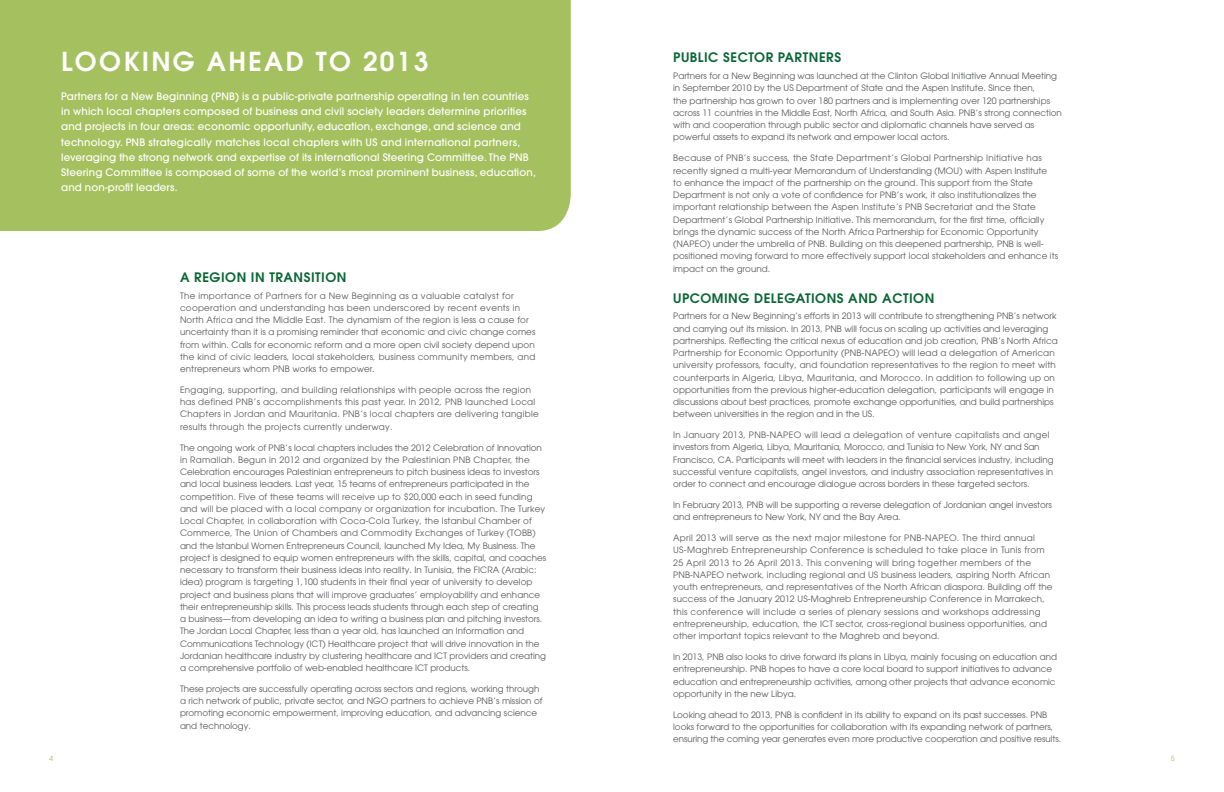
<style>
.page{position:relative;width:1224px;height:792px;background:#fff}
.page>*{position:absolute;margin:0;border:0;box-sizing:border-box;transform-origin:0 0}
.t1{font:600 26px "Avant Garde";letter-spacing:.09em;color:#fff}
.t2{font:600 13px "Avant Garde";letter-spacing:.04em;color:#0b6636}
.t3{font:500 10.2px/15.3px "Avant Garde";letter-spacing:.01em;color:#fff}
.t4{font:8.8px/12.3px "Avant Garde";letter-spacing:.005em;color:#57585a}
.t5{font:8.8px/12.2px "Avant Garde";letter-spacing:.03em;color:#57585a}
.t6{font:7px "Avant Garde";color:#a5c15f}
</style>
<div class="page">
<div style="left:0;top:0;width:571px;height:231px;background:#a5c15f"></div>
<h1 class="t1" style="left:61px;top:45px;width:369px">LOOKING AHEAD TO 2013</h1>
<p class="t3" style="left:61px;top:88px;width:162px">Partners for a New Beginning (PNB</p>
<p class="t3" style="left:61px;top:88px;width:469px;text-indent:174px">) is a public-private partnership operating in ten countries in which local chapters composed of business and civil society leaders determine priorities and projects in four areas: economic opportunity, education, exchange, and science and technology. PNB</p>
<p class="t3" style="left:61px;top:134px;width:476px;text-indent:87px">strategically matches local chapters with US and international partners, leveraging the strong network and expertise of its international Steering Committee. The PNB Steering Committee is composed of some of the world’s most prominent business, education, and non-profit leaders.</p>
<h2 class="t2" style="left:180px;top:269px;width:24px">A REGION</h2>
<h2 class="t2" style="left:251px;top:269px;width:28px">IN TRANSITION</h2>
<p class="t4" style="left:180px;top:289px;width:357px">The importance of Partners for a New Beginning as a valuable catalyst for cooperation and understanding has been underscored by recent events in North Africa and the Middle East. The dynamism of the region is less a cause for uncertainty than it is a promising reminder that economic and civic change comes from within. Calls for economic reform and a more open civil society depend upon the kind of civic leaders, local stakeholders, business community members, and entrepreneurs whom PNB works to empower.</p>
<p class="t5" style="left:180px;top:384px;width:360px">Engaging, supporting, and building relationships with people across the region has defined PNB’s accomplishments this past year. In 2012, PNB launched Local Chapters in Jordan and Mauritania. PNB’s local chapters are delivering tangible results through the projects currently underway.</p>
<p class="t4" style="left:180px;top:441px;width:368px">The ongoing work of PNB’s local chapters includes the 2012 Celebration of Innovation in Ramallah. Begun in 2012 and organized by the Palestinian PNB Chapter, the Celebration encourages Palestinian entrepreneurs to pitch business ideas to investors and local business leaders. Last year, 15 teams of entrepreneurs participated in the competition. Five of these teams will receive up to $20,000 each in seed funding and will be placed with a local company or organization for incubation. The Turkey Local Chapter, in collaboration with Coca-Cola Turkey, the Istanbul Chamber of Commerce, The Union of Chambers and Commodity Exchanges of Turkey (TOBB) and the Istanbul Women Entrepreneurs Council, launched My Idea, My Business. The project is designed to equip women entrepreneurs with the skills, capital, and coaches necessary to transform their business ideas into reality. In Tunisia, the FICRA (Arabic: idea) program is targeting 1,100 students in their final year of university to develop project and business plans that will improve graduates’ employability and enhance their entrepreneurship skills. This process leads students through each step of creating a business—from developing an idea to writing a business plan and pitching investors.<br>The Jordan Local Chapter, less than a year old, has launched an Information and Communications Technology (ICT) Healthcare project that will drive innovation in the Jordanian healthcare industry by clustering healthcare and ICT providers and creating a comprehensive portfolio of web-enabled healthcare ICT products.</p>
<p class="t4" style="left:180px;top:683px;width:364px">These projects are successfully operating across sectors and regions, working through a rich network of public, private sector, and NGO partners to achieve PNB’s mission of promoting economic empowerment, improving education, and advancing science and technology.</p>
<h2 class="t2" style="left:673px;top:49px;width:85px">PUBLIC SECTOR</h2>
<h2 class="t2" style="left:778px;top:49px;width:16px">PARTNERS</h2>
<p class="t4" style="left:673px;top:70px;width:390px">Partners for a New Beginning was launched at the Clinton Global Initiative Annual Meeting in September 2010 by the US Department of State and the Aspen Institute. Since then,<br>the partnership has grown to over 180 partners and is implementing over 120 partnerships across 11 countries in the Middle East, North Africa, and South Asia. PNB’s strong connection with and cooperation through public sector and diplomatic channels have served as powerful assets to expand its network and empower local actors.</p>
<p class="t4" style="left:673px;top:152px;width:386px">Because of PNB’s success, the State Department’s Global Partnership Initiative has recently signed a multi-year Memorandum of Understanding (MOU) with Aspen Institute to enhance the impact of the partnership on the ground. This support from the State Department is not only a vote of confidence for PNB’s work, it also institutionalizes the important relationship between the Aspen Institute’s PNB Secretariat and the State Department’s Global Partnership Initiative. This memorandum, for the first time, officially brings the dynamic success of the North Africa Partnership for Economic Opportunity (NAPEO) under the umbrella of PNB. Building on this deepened partnership, PNB is well&shy;positioned moving forward to more effectively support local stakeholders and enhance its impact on the ground.</p>
<h2 class="t2" style="left:673px;top:289px;width:38px">UPCOMING</h2>
<h2 class="t2" style="left:754px;top:289px;width:33px">DELEGATIONS</h2>
<h2 class="t2" style="left:848px;top:289px;width:64px">AN D ACTION</h2>
<p class="t4" style="left:673px;top:310px;width:386px">Partners for a New Beginning’s efforts in 2013 will contribute to strengthening PNB’s network and carrying out its mission. In 2013, PNB will focus on scaling up activities and leveraging partnerships. Reflecting the critical nexus of education and job creation, PNB’s North Africa Partnership for Economic Opportunity (PNB-NAPEO) will lead a delegation of American university professors, faculty, and foundation representatives to the region to meet with counterparts in Algeria, Libya, Mauritania, and Morocco. In addition to following up on opportunities from the previous higher-education delegation, participants will engage in discussions about best practices, promote exchange opportunities, and build partnerships between universities in the region and in the US.</p>
<p class="t4" style="left:673px;top:429px;width:382px">In January 2013, PNB-NAPEO will lead a delegation of venture capitalists and angel investors from Algeria, Libya, Mauritania, Morocco, and Tunisia to New York, NY and San Francisco, CA. Participants will meet with leaders in the financial services industry, including successful venture capitalists, angel investors, and industry association representatives in order to connect and encourage dialogue across borders in these targeted sectors.</p>
<p class="t4" style="left:673px;top:499px;width:380px">In February 2013, PNB will be supporting a reverse delegation of Jordanian angel investors and entrepreneurs to New York, NY and the Bay Area.</p>
<p class="t4" style="left:673px;top:532px;width:381px">April 2013 will serve as the next major milestone for PNB-NAPEO. The third annual US-Maghreb Entrepreneurship Conference is scheduled to take place in Tunis from 25 April 2013 to 26 April 2013. This convening will bring together members of the PNB-NAPEO network, including regional and US business leaders, aspiring North African youth entrepreneurs, and representatives of the North African diaspora. Building off the success of the January 2012 US-Maghreb Entrepreneurship Conference in Marrakech, this conference will include a series of plenary sessions and workshops addressing entrepreneurship, education, the ICT sector, cross-regional business opportunities, and other important topics relevant to the Maghreb and beyond.</p>
<p class="t4" style="left:673px;top:651px;width:385px">In 2013, PNB also looks to drive forward its plans in Libya, mainly focusing on education and entrepreneurship. PNB hopes to have a core local board to support initiatives to advance education and entrepreneurship activities, among other projects that advance economic opportunity in the new Libya.</p>
<p class="t4" style="left:673px;top:708px;width:390px">Looking ahead to 2013, PNB is confident in its ability to expand on its past successes. PNB looks forward to the opportunities for collaboration with its expanding network of partners, ensuring the coming year generates even more productive cooperation and positive results.</p>
<p class="t6" style="left:49px;top:754px;width:5px">4</p>
<p class="t6" style="left:1171px;top:754px;width:5px">5</p>
</div>
